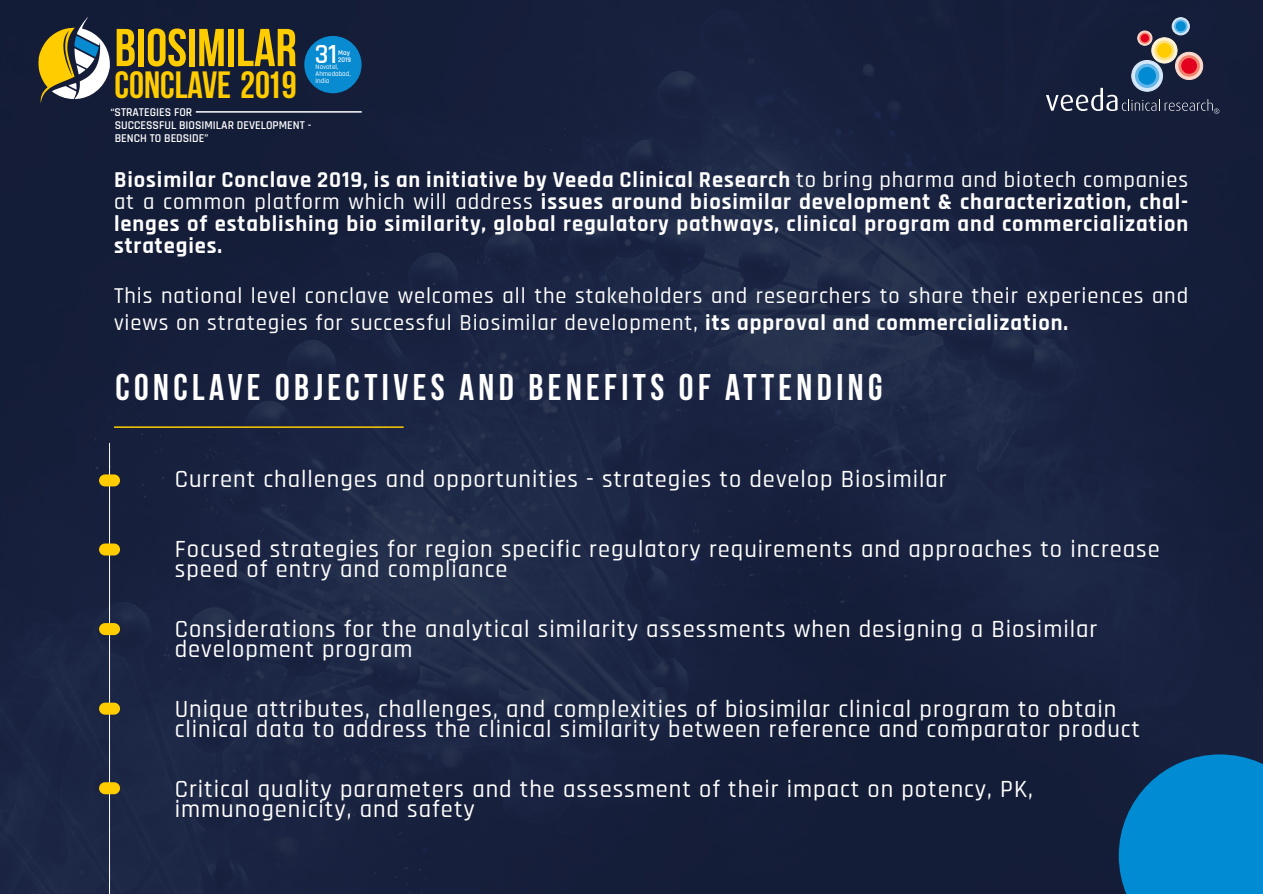
<style>
.page{position:relative;width:1263px;height:894px;background:#fff}
.page>*{position:absolute;margin:0;border:0;box-sizing:border-box;transform-origin:0 0}
.t1{font:700 53.1px "Bebas Neue";color:#fc0}
.t2{font:700 37.8px "Bebas Neue";color:#fc0}
.t3{font:700 36.9px "Bebas Neue";letter-spacing:.12em;color:#fff}
.t4{font:600 27.45px "Rajdhani";color:#fff}
.t5{font:500 24.45px/20px "Rajdhani";letter-spacing:.04em;color:#fff}
.t6{font:700 22.5px/22.2px "Rajdhani";letter-spacing:.04em;color:#fff;text-align:justify}
.t7{font:500 22.5px/27px "Rajdhani";letter-spacing:.04em;color:#fff}
.t8{font:600 11.85px/12.8px "Rajdhani";color:#fff}
.t9{font:500 6.9px/6.8px "Rajdhani";color:#fff}
.t10{font:600 6.9px/6.8px "Rajdhani";color:#fff}
.s1{font-weight:500}
.s2{font-weight:700}
</style>
<div class="page">
<div style="left:0;top:0;width:1263px;height:893px;background:#16203d"></div>
<svg style="left:1046px;top:88px;width:173px;height:26px"></svg>
<svg style="left:1175px;top:52px;width:27px;height:27px"></svg>
<div style="left:1175px;top:52px;width:27px;height:28px;border:1px solid #fbd9cd;border-radius:50%"></div>
<div style="left:1178px;top:55px;width:21px;height:22px;background:#f0826c;border-radius:50%"></div>
<div style="left:1181px;top:58px;width:16px;height:16px;background:#e3001f;border-radius:50%"></div>
<svg style="left:1137px;top:31px;width:15px;height:14px"></svg>
<div style="left:1137px;top:31px;width:15px;height:14px;border:1px solid #fbd9cd;border-radius:50%"></div>
<svg style="left:1139px;top:32px;width:11px;height:12px"></svg>
<div style="left:1140px;top:34px;width:9px;height:8px;background:#e3001f;border-radius:50%"></div>
<svg style="left:1131px;top:60px;width:31px;height:31px"></svg>
<div style="left:1131px;top:60px;width:31px;height:31px;border:1px solid #d3e7f8;border-radius:50%"></div>
<div style="left:1135px;top:64px;width:24px;height:24px;background:#63b6e7;border-radius:50%"></div>
<div style="left:1138px;top:67px;width:18px;height:18px;background:#008bd2;border-radius:50%"></div>
<svg style="left:1151px;top:38px;width:26px;height:25px"></svg>
<div style="left:1151px;top:38px;width:26px;height:25px;border:1px solid #fff4d8;border-radius:50%"></div>
<svg style="left:1154px;top:40px;width:20px;height:20px"></svg>
<div style="left:1157px;top:43px;width:14px;height:15px;background:#fc0;border-radius:50%"></div>
<svg style="left:1172px;top:18px;width:17px;height:17px"></svg>
<div style="left:1172px;top:18px;width:17px;height:17px;border:1px solid #d3e7f8;border-radius:50%"></div>
<svg style="left:1174px;top:19px;width:13px;height:14px"></svg>
<div style="left:1175px;top:21px;width:10px;height:10px;background:#008bd2;border-radius:50%"></div>
<svg style="left:1118px;top:754px;width:145px;height:139px;background:#037bbc"></svg>
<hr style="left:114px;top:426px;width:290px;height:2px;background:#fc0">
<div style="left:304px;top:36px;width:57px;height:57px;background:#088bd0;border-radius:50%"></div>
<hr style="left:196px;top:111px;width:166px;height:2px;background:#fff">
<svg style="left:38px;top:17px;width:72px;height:86px"></svg>
<hr style="left:109px;top:442px;width:1px;height:451px;background:#fff">
<div style="left:99px;top:474px;width:21px;height:12px;background:#fc0;border-radius:6px"></div>
<div style="left:99px;top:543px;width:21px;height:12px;background:#fc0;border-radius:6px"></div>
<div style="left:99px;top:622px;width:21px;height:12px;background:#fc0;border-radius:6px"></div>
<div style="left:99px;top:702px;width:21px;height:12px;background:#fc0;border-radius:6px"></div>
<div style="left:99px;top:782px;width:21px;height:12px;background:#fc0;border-radius:6px"></div>
<h1 class="t1" style="left:114px;top:19px;width:184px">BIOSIMILAR</h1>
<h2 class="t2" style="left:115px;top:65px;width:184px">CONCLAVE 2019</h2>
<p class="t4" style="left:315px;top:37px;width:24px">31</p>
<p class="t10" style="left:338px;top:50px;width:14px">May<br>2019</p>
<p class="t9" style="left:316px;top:64px;width:37px">Novotel,<br>Ahmedabad,<br>India</p>
<p class="t8" style="left:115px;top:106px;width:198px;text-indent:-4px">“STRATEGIES FOR<br>SUCCESSFUL BIOSIMILAR DEVELOPMENT -<br>BENCH TO BEDSIDE”</p>
<p class="t6" style="left:114px;top:169px;width:1075px">Biosimilar Conclave 2019, is an initiative by Veeda Clinical Research <span class="s1">to bring pharma and biotech companies at a common platform which will address</span> issues around biosimilar development &amp; characterization, chal&shy;lenges of establishing bio similarity, global regulatory pathways, clinical program and commercialization strategies.</p>
<p class="t7" style="left:114px;top:282px;width:1075px">This national level conclave welcomes all the stakeholders and researchers to share their experiences and views on strategies for successful Biosimilar development, <span class="s2">its approval and commercialization.</span></p>
<h3 class="t3" style="left:115px;top:367px;width:768px">CONCLAVE OBJECTIVES AND BENEFITS OF ATTENDING</h3>
<p class="t5" style="left:175px;top:470px;width:773px">Current challenges and opportunities - strategies to develop Biosimilar</p>
<p class="t5" style="left:175px;top:540px;width:986px">Focused strategies for region specific regulatory requirements and approaches to increase speed of entry and compliance</p>
<p class="t5" style="left:175px;top:619px;width:924px">Considerations for the analytical similarity assessments when designing a Biosimilar development program</p>
<p class="t5" style="left:175px;top:699px;width:966px">Unique attributes, challenges, and complexities of biosimilar clinical program to obtain clinical data to address the clinical similarity between reference and comparator product</p>
<p class="t5" style="left:175px;top:779px;width:859px">Critical quality parameters and the assessment of their impact on potency, PK, immunogenicity, and safety</p>
</div>
